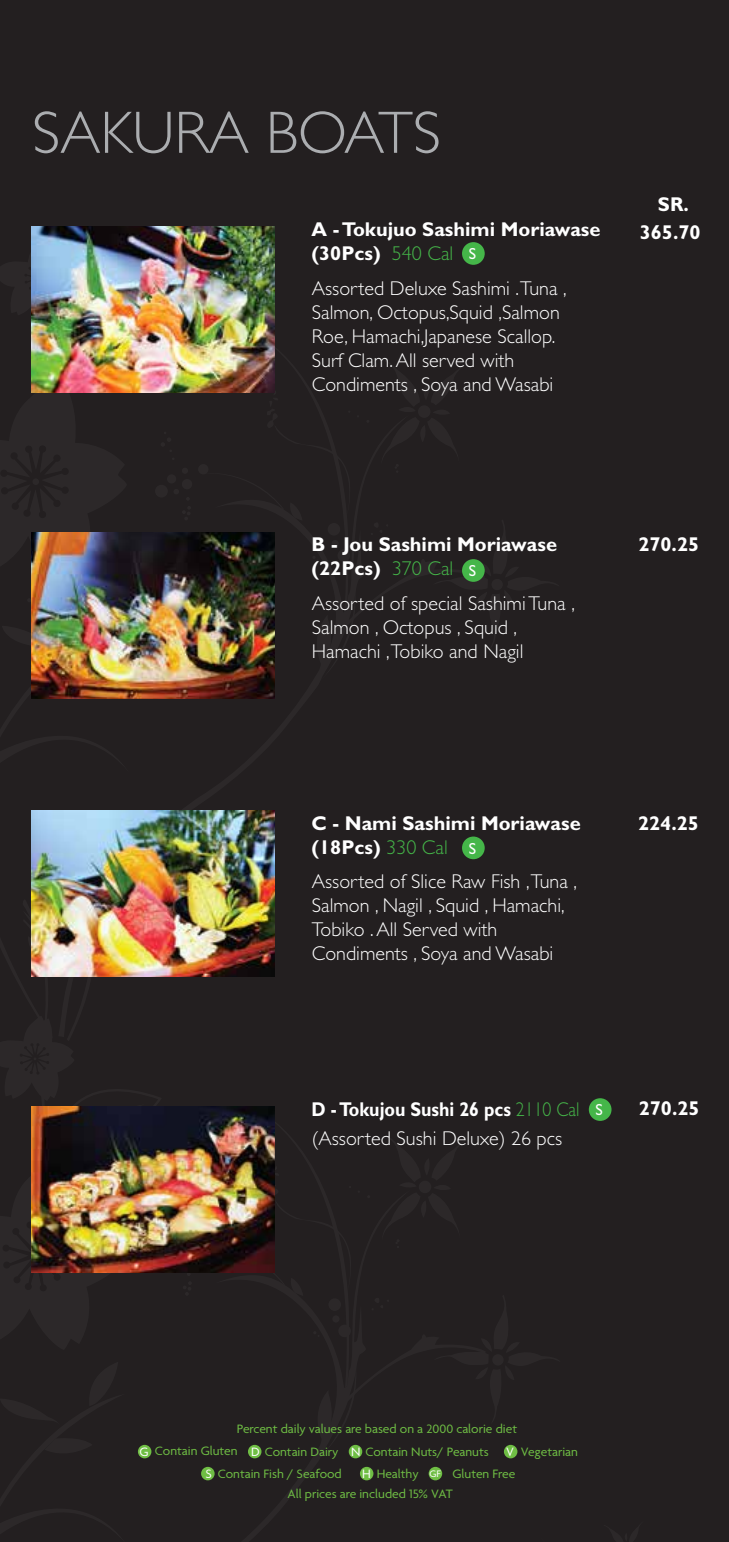
<style>
.page{position:relative;width:729px;height:1542px;background:#fff}
.page>*{position:absolute;margin:0;border:0;box-sizing:border-box;transform-origin:0 0}
.t1{font:300 60.2px "Gill Sans";color:#abadb0}
.t2{font:300 20px/24px "Gill Sans";color:#fff}
.t3{font:700 20px/24px "Gill Sans";color:#fff}
.t4{font:16px "Gill Sans";color:#fff}
.t5{font:13.2px "Agenda";color:#6fbe44}
.s1{font-weight:300;color:#45b649}
.s2{font-weight:700}
.s3{color:#45b649}
.s4{color:#fff}
.s5{font-size:10.2px;color:#fff}
</style>
<div class="page">
<div style="left:0;top:0;width:728px;height:1542px;background:#231f20"></div>
<div style="left:198px;top:464px;width:10px;height:10px;background:#2c2829;border-radius:50%"></div>
<div style="left:182px;top:479px;width:10px;height:10px;background:#2c2829;border-radius:50%"></div>
<div style="left:492px;top:1354px;width:11px;height:11px;background:#2c2829;border-radius:50%"></div>
<div style="left:156px;top:1260px;width:12px;height:13px;background:#160707;border-radius:50%"></div>
<svg style="left:174px;top:1272px;width:18px;height:1px"></svg>
<img style="left:31px;top:227px;width:243px;height:166px">
<img style="left:31px;top:533px;width:243px;height:166px">
<img style="left:31px;top:810px;width:243px;height:166px">
<img style="left:31px;top:1106px;width:243px;height:166px">
<div style="left:462px;top:242px;width:22px;height:23px;background:#45b649;border-radius:50%"></div>
<div style="left:462px;top:559px;width:22px;height:23px;background:#45b649;border-radius:50%"></div>
<div style="left:462px;top:836px;width:22px;height:23px;background:#45b649;border-radius:50%"></div>
<div style="left:588px;top:1098px;width:23px;height:23px;background:#45b649;border-radius:50%"></div>
<div style="left:138px;top:1445px;width:13px;height:13px;background:#6fbe44;border-radius:50%"></div>
<div style="left:248px;top:1445px;width:13px;height:13px;background:#6fbe44;border-radius:50%"></div>
<div style="left:348px;top:1445px;width:14px;height:13px;background:#6fbe44;border-radius:50%"></div>
<div style="left:503px;top:1445px;width:14px;height:13px;background:#6fbe44;border-radius:50%"></div>
<div style="left:201px;top:1467px;width:13px;height:13px;background:#6fbe44;border-radius:50%"></div>
<div style="left:360px;top:1467px;width:13px;height:13px;background:#6fbe44;border-radius:50%"></div>
<div style="left:428px;top:1467px;width:14px;height:13px;background:#6fbe44;border-radius:50%"></div>
<h1 class="t1" style="left:32px;top:99px;width:410px">SAKURA BOATS</h1>
<p class="t3" style="left:311px;top:217px;width:290px">A - Tokujuo Sashimi Moriawase (30Pcs) <span class="s1">540 Cal</span></p>
<p class="t2" style="left:312px;top:276px;width:256px">Assorted Deluxe Sashimi .Tuna ,<br>Salmon, Octopus,Squid ,Salmon<br>Roe, Hamachi,Japanese Scallop.<br>Surf Clam. All served with<br>Condiments , Soya and Wasabi</p>
<p class="t4" style="left:468px;top:245px;width:9px">S</p>
<p class="t3" style="left:657px;top:192px;width:33px">SR.</p>
<p class="t3" style="left:639px;top:220px;width:62px">365.70</p>
<p class="t3" style="left:311px;top:532px;width:247px">B - Jou Sashimi Moriawase (22Pcs) <span class="s1">370 Cal</span></p>
<p class="t2" style="left:312px;top:591px;width:264px">Assorted of special Sashimi Tuna ,<br>Salmon , Octopus , Squid ,<br>Hamachi ,Tobiko and Nagil</p>
<p class="t4" style="left:468px;top:562px;width:9px">S</p>
<p class="t3" style="left:638px;top:532px;width:62px">270.25</p>
<p class="t3" style="left:311px;top:811px;width:271px">C - Nami Sashimi Moriawase (18Pcs) <span class="s1">330 Cal</span></p>
<p class="t2" style="left:312px;top:870px;width:266px">Assorted of Slice Raw Fish ,Tuna ,<br>Salmon , Nagil , Squid , Hamachi,<br>Tobiko . All Served with<br>Condiments , Soya and Wasabi</p>
<p class="t4" style="left:468px;top:839px;width:9px">S</p>
<p class="t3" style="left:638px;top:811px;width:62px">224.25</p>
<p class="t2" style="left:311px;top:1094px;width:269px;line-height:29.4px"><span class="s2">D - Tokujou Sushi 26 pcs</span> <span class="s3">2110 Cal </span>(Assorted Sushi Deluxe) 26 pcs</p>
<p class="t4" style="left:595px;top:1101px;width:9px">S</p>
<p class="t3" style="left:638px;top:1096px;width:62px">270.25</p>
<p class="t5" style="left:236px;top:1421px;width:282px">Percent daily values are based on a 2000 calorie diet</p>
<p class="t5" style="left:139px;top:1445px;width:350px"><span class="s4">G</span> Contain Gluten <span class="s4">D</span> Contain Dairy <span class="s4">N</span> Contain Nuts/ Peanuts</p>
<p class="t5" style="left:287px;top:1487px;width:167px">All prices are included 15% VAT</p>
<p class="t5" style="left:506px;top:1445px;width:73px"><span class="s4">V</span> Vegetarian</p>
<p class="t5" style="left:205px;top:1467px;width:138px"><span class="s4">S</span> Contain Fish / Seafood</p>
<p class="t5" style="left:362px;top:1467px;width:154px"><span class="s4">H</span> Healthy <span class="s5">GF</span> Gluten Free</p>
</div>
